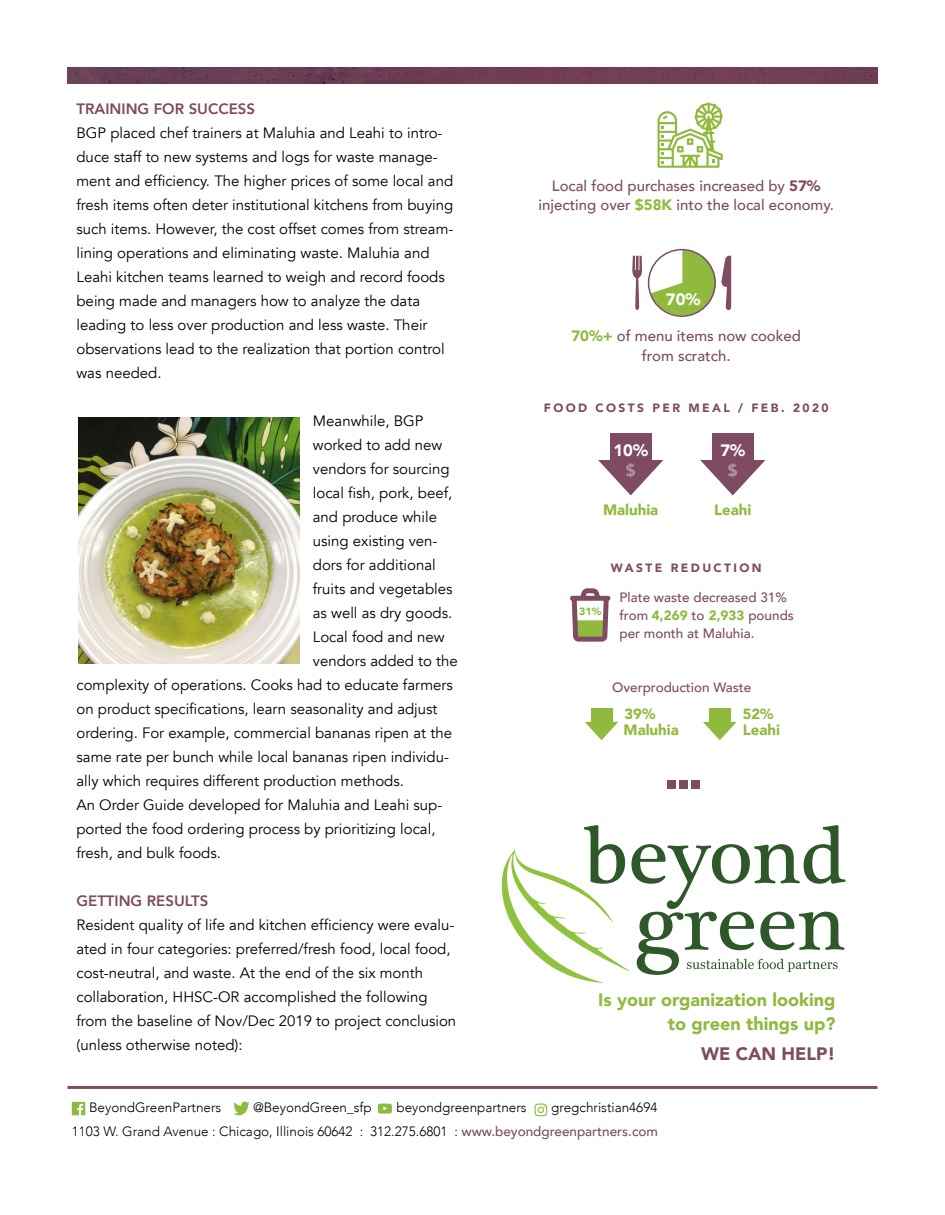
<style>
.page{position:relative;width:945px;height:1215px;background:#fff}
.page>*{position:absolute;margin:0;border:0;box-sizing:border-box;transform-origin:0 0}
.t1{font:900 18px "Avenir";color:#8fba3e}
.t2{font:900 18px "Avenir";color:#7e4b62}
.t3{font:900 16.5px "Avenir";color:#fff}
.t4{font:900 16.5px "Avenir";color:#b2939d}
.t5{font:15px/24px "Avenir";color:#000}
.t6{font:500 15px "Avenir";color:#7e4b62}
.t7{font:800 15px "Avenir";color:#7e4b62}
.t8{font:900 15px "Avenir";color:#8fba3e}
.t9{font:900 14.7px "Avenir";color:#8fba3e}
.t10{font:300 13.5px "Avenir";color:#000}
.t11{font:500 13.5px "Avenir";color:#7e4b62}
.t12{font:900 12px "Avenir";letter-spacing:.2em;color:#7e4b62}
.t13{font:900 10.5px "Avenir";color:#8fba3e}
.s1{font-weight:900}
.s2{font-weight:900;color:#8fba3e}
.s3{font-weight:500;color:#7e4b62}
</style>
<div class="page">
<img style="left:68px;top:68px;width:810px;height:15px">
<div style="left:668px;top:781px;width:8px;height:8px;background:#7e4b62"></div>
<div style="left:680px;top:781px;width:8px;height:8px;background:#7e4b62"></div>
<div style="left:692px;top:781px;width:8px;height:8px;background:#7e4b62"></div>
<svg style="left:502px;top:825px;width:343px;height:158px"></svg>
<hr style="left:68px;top:1086px;width:810px;height:3px;background:#7e4b62">
<svg style="left:378px;top:1104px;width:14px;height:10px"></svg>
<svg style="left:72px;top:1102px;width:13px;height:13px"></svg>
<svg style="left:233px;top:1102px;width:17px;height:13px"></svg>
<svg style="left:534px;top:1104px;width:13px;height:12px"></svg>
<svg style="left:658px;top:102px;width:65px;height:66px"></svg>
<img style="left:79px;top:417px;width:221px;height:247px">
<svg style="left:651px;top:250px;width:80px;height:66px"></svg>
<svg style="left:632px;top:256px;width:10px;height:54px"></svg>
<div style="left:648px;top:249px;width:68px;height:68px;border:2px solid #7e4b62;border-radius:50%"></div>
<div style="left:610px;top:433px;width:42px;height:31px;background:#7e4b62"></div>
<svg style="left:598px;top:460px;width:65px;height:35px"></svg>
<div style="left:712px;top:433px;width:42px;height:31px;background:#7e4b62"></div>
<svg style="left:700px;top:460px;width:65px;height:35px"></svg>
<div style="left:570px;top:596px;width:40px;height:5px;background:#7e4b62;border-radius:2px"></div>
<svg style="left:572px;top:588px;width:37px;height:54px"></svg>
<div style="left:591px;top:708px;width:21px;height:16px;background:#8fba3e"></div>
<svg style="left:585px;top:722px;width:33px;height:18px"></svg>
<div style="left:709px;top:708px;width:22px;height:16px;background:#8fba3e"></div>
<svg style="left:703px;top:722px;width:34px;height:18px"></svg>
<p class="t7" style="left:76px;top:97px;width:180px">TRAINING FOR SUCCESS</p>
<p class="t5" style="left:76px;top:121px;width:378px">BGP placed chef trainers at Maluhia and Leahi to intro&shy;duce staff to new systems and logs for waste manage&shy;ment and efficiency. The higher prices of some local and fresh items often deter institutional kitchens from buying such items. However, the cost offset comes from stream&shy;lining operations and eliminating waste. Maluhia and Leahi kitchen teams learned to weigh and record foods being made and managers how to analyze the data leading to less over production and less waste. Their observations lead to the realization that portion control was needed.</p>
<p class="t5" style="left:313px;top:409px;width:112px">Meanwhile, BGP</p>
<p class="t5" style="left:313px;top:433px;width:131px">worked to add new</p>
<p class="t5" style="left:313px;top:457px;width:138px">vendors for sourcing</p>
<p class="t5" style="left:313px;top:481px;width:141px">local fish, pork, beef,</p>
<p class="t5" style="left:313px;top:505px;width:126px">and produce while</p>
<p class="t5" style="left:313px;top:529px;width:126px">using existing ven-</p>
<p class="t5" style="left:313px;top:553px;width:125px">dors for additional</p>
<p class="t5" style="left:313px;top:577px;width:141px">fruits and vegetables</p>
<p class="t5" style="left:313px;top:601px;width:141px">as well as dry goods.</p>
<p class="t5" style="left:313px;top:625px;width:133px">Local food and new</p>
<p class="t5" style="left:313px;top:649px;width:147px">vendors added to the</p>
<p class="t5" style="left:76px;top:673px;width:378px">complexity of operations. Cooks had to educate farmers</p>
<p class="t5" style="left:76px;top:697px;width:363px">on product specifications, learn seasonality and adjust</p>
<p class="t5" style="left:76px;top:721px;width:377px">ordering. For example, commercial bananas ripen at the</p>
<p class="t5" style="left:76px;top:745px;width:374px">same rate per bunch while local bananas ripen individu-</p>
<p class="t5" style="left:76px;top:769px;width:329px">ally which requires different production methods.</p>
<p class="t5" style="left:76px;top:793px;width:367px">An Order Guide developed for Maluhia and Leahi sup-</p>
<p class="t5" style="left:76px;top:817px;width:361px">ported the food ordering process by prioritizing local,</p>
<p class="t5" style="left:76px;top:841px;width:146px">fresh, and bulk foods.</p>
<p class="t7" style="left:76px;top:889px;width:133px">GETTING RESULTS</p>
<p class="t5" style="left:76px;top:913px;width:381px">Resident quality of life and kitchen efficiency were evalu&shy;ated in four categories: preferred/fresh food, local food, cost-neutral, and waste. At the end of the six month collaboration, HHSC-OR accomplished the following from the baseline of Nov/Dec 2019 to project conclusion (unless otherwise noted):</p>
<p class="t6" style="left:552px;top:173px;width:270px">Local food purchases increased by <span class="s1">57%</span></p>
<p class="t6" style="left:539px;top:192px;width:297px">injecting over <span class="s2">$58K</span> into the local economy.</p>
<p class="t3" style="left:666px;top:285px;width:36px">70%</p>
<p class="t6" style="left:571px;top:323px;width:231px"><span class="s2">70%+</span> of menu items now cooked</p>
<p class="t6" style="left:642px;top:343px;width:90px">from scratch.</p>
<p class="t12" style="left:544px;top:397px;width:286px">FOOD COSTS PER MEAL / FEB. 2020</p>
<p class="t3" style="left:613px;top:436px;width:36px">10%</p>
<p class="t3" style="left:720px;top:436px;width:26px">7%</p>
<p class="t4" style="left:626px;top:457px;width:11px">$</p>
<p class="t4" style="left:728px;top:457px;width:11px">$</p>
<p class="t8" style="left:603px;top:497px;width:57px">Maluhia</p>
<p class="t8" style="left:714px;top:497px;width:39px">Leahi</p>
<p class="t13" style="left:579px;top:603px;width:23px">31%</p>
<p class="t12" style="left:611px;top:557px;width:152px">WASTE REDUCTION</p>
<p class="t11" style="left:619px;top:585px;width:169px">Plate waste decreased 31%</p>
<p class="t11" style="left:619px;top:603px;width:176px">from <span class="s2">4,269</span> to <span class="s2">2,933</span> pounds</p>
<p class="t11" style="left:619px;top:621px;width:137px">per month at Maluhia.</p>
<p class="t11" style="left:612px;top:676px;width:141px">Overproduction Waste</p>
<p class="t8" style="left:624px;top:717px;width:57px">Maluhia</p>
<p class="t9" style="left:625px;top:702px;width:32px">39%</p>
<p class="t9" style="left:743px;top:702px;width:32px">52%</p>
<p class="t8" style="left:743px;top:717px;width:39px">Leahi</p>
<p class="t1" style="left:598px;top:984px;width:239px">Is your organization looking</p>
<p class="t1" style="left:668px;top:1008px;width:169px">to green things up?</p>
<p class="t2" style="left:701px;top:1038px;width:136px">WE CAN HELP!</p>
<p class="t10" style="left:89px;top:1100px;width:134px">BeyondGreenPartners</p>
<p class="t10" style="left:253px;top:1100px;width:120px">@BeyondGreen_sfp</p>
<p class="t10" style="left:396px;top:1100px;width:132px">beyondgreenpartners</p>
<p class="t10" style="left:551px;top:1100px;width:108px">gregchristian4694</p>
<p class="t10" style="left:72px;top:1123px;width:588px">1103 W. Grand Avenue : Chicago, Illinois 60642 : 312.275.6801 : <span class="s3">www.beyondgreenpartners.com</span></p>
</div>
